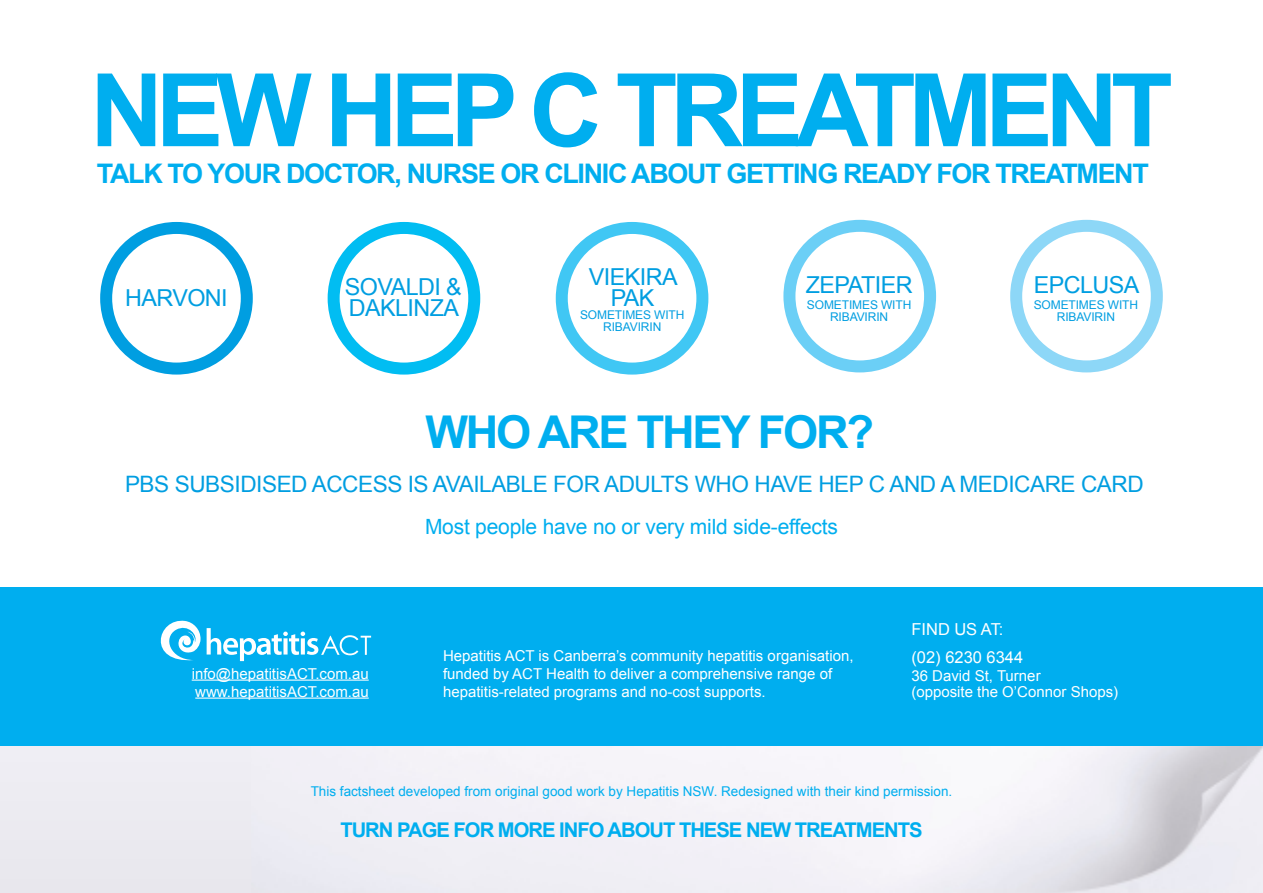
<style>
.page{position:relative;width:1263px;height:893px;background:#fff}
.page>*{position:absolute;margin:0;border:0;box-sizing:border-box;transform-origin:0 0}
.MAIN_HEAd{font:700 101.55px "Arial";letter-spacing:-.075em;color:#00aeef}
.MAIN_HEAd-2{font:700 45.15px "Arial";letter-spacing:-.05em;color:#00aeef}
.subhead{font:700 27px "Arial";letter-spacing:-.05em;color:#00aeef}
.PARAHEAD{font:23.4px/21px "Arial";letter-spacing:-.025em;color:#009ee1}
.MAIN_HEAd-3{font:22.65px "Arial";letter-spacing:-.02em;color:#009ee1}
.PAR{font:21px "Arial";letter-spacing:-.01em;color:#00aeef}
.subhead-2{font:700 20.25px "Arial";letter-spacing:-.05em;color:#00aeef}
.t1{font:16.5px "Arial";color:#fff}
.t2{font:15px/18px "Arial";color:#fff}
.t3{font:13.5px "Arial";color:#00aeef}
.PAR-2{font:12px/12px "Arial";letter-spacing:-.01em;color:#009ee1;text-align:center}
</style>
<div class="page">
<div style="left:0;top:734px;width:251px;height:159px;background:#ecebf1"></div>
<div style="left:0;top:587px;width:1263px;height:159px;background:#00aeef"></div>
<svg style="left:160px;top:620px;width:41px;height:41px"></svg>
<svg style="left:207px;top:628px;width:164px;height:33px"></svg>
<hr style="left:192px;top:679px;width:177px;height:2px;background:#fff">
<hr style="left:195px;top:697px;width:174px;height:2px;background:#fff">
<div style="left:783px;top:220px;width:153px;height:152px;border:12px solid #6bcff6;border-radius:50%"></div>
<div style="left:1010px;top:220px;width:153px;height:152px;border:12px solid #8dd7f7;border-radius:50%"></div>
<div style="left:100px;top:222px;width:153px;height:153px;border:12px solid #009ee1;border-radius:50%"></div>
<div style="left:328px;top:222px;width:152px;height:153px;border:12px solid #01bdf2;border-radius:50%"></div>
<div style="left:556px;top:222px;width:152px;height:153px;border:12px solid #40c7f4;border-radius:50%"></div>
<p class="MAIN_HEAd" style="left:90px;top:44px;width:1084px">NEW HEP C TREATMENT</p>
<p class="subhead" style="left:97px;top:156px;width:1053px">TALK TO YOUR DOCTOR, NURSE OR CLINIC ABOUT GETTING READY FOR TREATMENT</p>
<p class="PARAHEAD" style="left:125px;top:287px;width:104px">HARVONI</p>
<p class="PARAHEAD" style="left:345px;top:277px;width:118px">SOVALDI &amp;<br>DAKLINZA</p>
<p class="PARAHEAD" style="left:589px;top:266px;width:90px;text-align:center">VIEKIRA<br>PAK</p>
<p class="PAR-2" style="left:580px;top:309px;width:106px">SOMETIMES WITH<br>RIBAVIRIN</p>
<p class="PARAHEAD" style="left:806px;top:275px;width:108px">ZEPATIER</p>
<p class="PAR-2" style="left:807px;top:299px;width:106px">SOMETIMES WITH<br>RIBAVIRIN</p>
<p class="MAIN_HEAd-2" style="left:425px;top:403px;width:450px">WHO ARE THEY FOR?</p>
<p class="PARAHEAD" style="left:1034px;top:275px;width:107px">EPCLUSA</p>
<p class="PAR-2" style="left:1034px;top:299px;width:106px">SOMETIMES WITH<br>RIBAVIRIN</p>
<p class="MAIN_HEAd-3" style="left:125px;top:469px;width:1020px">PBS SUBSIDISED ACCESS IS AVAILABLE FOR ADULTS WHO HAVE HEP C AND A MEDICARE CARD</p>
<p class="t2" style="left:192px;top:664px;width:178px">info@hepatitisACT.com.au</p>
<p class="t2" style="left:195px;top:682px;width:175px">www.hepatitisACT.com.au</p>
<p class="PAR" style="left:425px;top:513px;width:414px">Most people have no or very mild side-effects</p>
<p class="t2" style="left:443px;top:646px;width:412px">Hepatitis ACT is Canberra’s community hepatitis organisation,</p>
<p class="t2" style="left:443px;top:664px;width:391px">funded by ACT Health to deliver a comprehensive range of hepatitis-related programs and no-cost supports.</p>
<p class="t1" style="left:911px;top:619px;width:94px">FIND US AT:</p>
<p class="t1" style="left:911px;top:646px;width:113px">(02) 6230 6344</p>
<p class="t2" style="left:911px;top:667px;width:208px;line-height:16.5px">36 David St, Turner<br>(opposite the O’Connor Shops)</p>
<p class="t3" style="left:311px;top:782px;width:643px">This factsheet developed from original good work by Hepatitis NSW. Redesigned with their kind permission.</p>
<p class="subhead-2" style="left:340px;top:816px;width:584px">TURN PAGE FOR MORE INFO ABOUT THESE NEW TREATMENTS</p>
</div>
